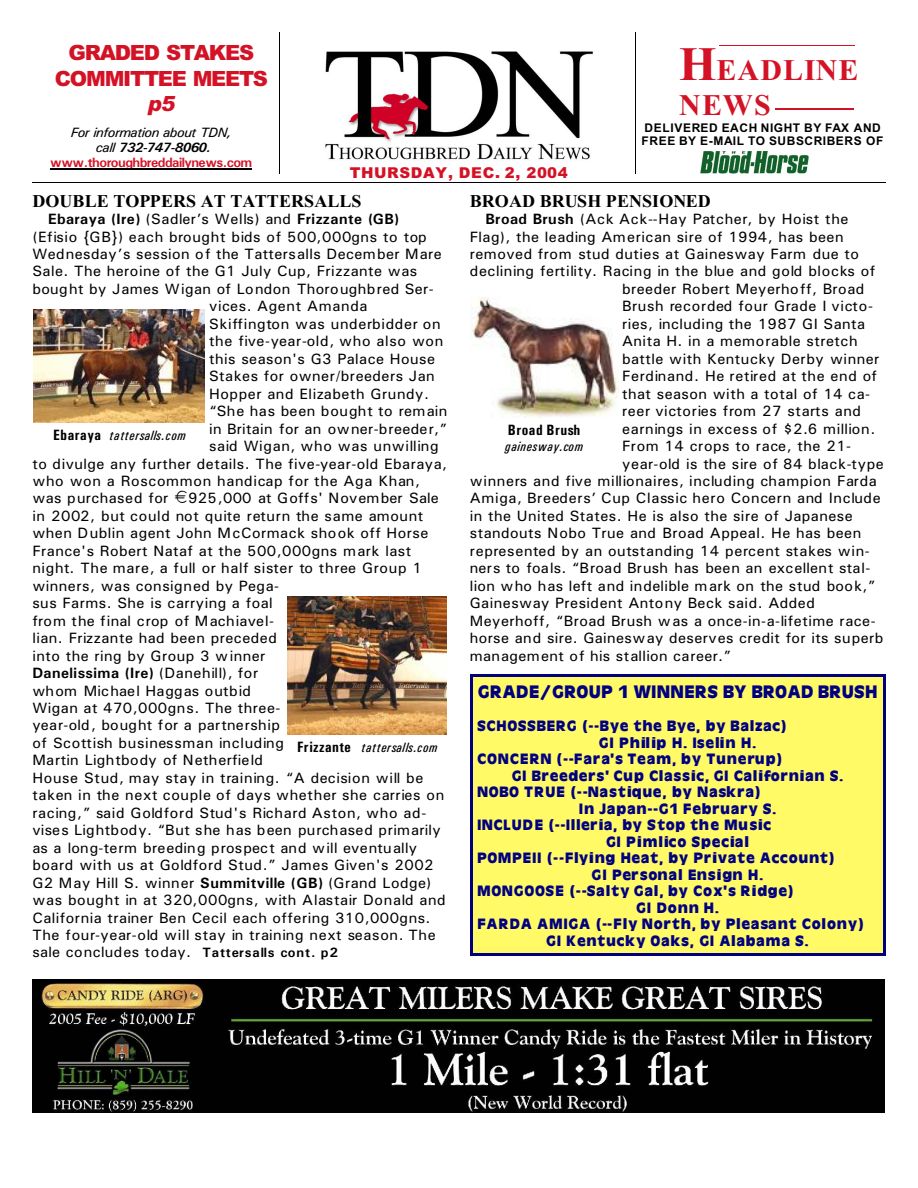
<style>
.page{position:relative;width:918px;height:1188px;background:#fff}
.page>*{position:absolute;margin:0;border:0;box-sizing:border-box;transform-origin:0 0}
.t1{font:700 30px/34.5px "Times New Roman";letter-spacing:.035em;color:#d41226}
.t2{font:900 21px/25.2px "Arial";letter-spacing:-.06em;color:#d41226;text-align:center}
.t3{font:italic 900 21px "Arial";color:#d41226}
.t4{font:700 18px "Times New Roman";letter-spacing:.005em;color:#000}
.t5{font:900 18px "Antiquarian";color:#000080}
.t6{font:15px/17.4px "Univers";letter-spacing:.03em;color:#000}
.t7{font:900 15px "Antiquarian";letter-spacing:.04em;color:#000080}
.t8{font:italic 900 15px "Antiquarian";letter-spacing:.035em;color:#000080}
.t9{font:15px "Univers";letter-spacing:.01em;color:#000}
.t10{font:700 15px "Univers";letter-spacing:.03em;color:#000}
.t11{font:900 15px "Arial";letter-spacing:.04em;color:#d41226}
.t12{font:700 15px "Univers Condensed";letter-spacing:.03em;color:#000}
.t13{font:700 13.5px/15px "Univers";letter-spacing:-.04em;color:#d41226;text-align:center}
.t14{font:italic 13.5px "Univers Condensed";letter-spacing:.045em;color:#000}
.t15{font:700 12px/12.8px "Arial";letter-spacing:.045em;color:#000}
.s1{font-weight:400;font-style:italic;color:#000}
.s2{font-style:italic;color:#000}
.s3{font-size:48px}
.s4{font-weight:400}
.s5{font-weight:700;font-style:normal;font-size:15px}
.s6{font-weight:700}
.s7{font-weight:700;font-size:13.5px}
</style>
<div class="page">
<hr style="left:50px;top:169px;width:201px;height:1px;background:#000">
<img style="left:325px;top:51px;width:268px;height:109px">
<img style="left:700px;top:151px;width:108px;height:23px">
<hr style="left:719px;top:45px;width:136px;height:1px;background:#d41226">
<hr style="left:776px;top:109px;width:78px;height:1px;background:#d41226">
<hr style="left:280px;top:32px;width:1px;height:142px;background:#000">
<hr style="left:635px;top:32px;width:1px;height:142px;background:#000">
<hr style="left:32px;top:183px;width:853px;height:1px;background:#000">
<img style="left:32px;top:979px;width:852px;height:134px">
<img style="left:288px;top:597px;width:159px;height:138px">
<img style="left:34px;top:309px;width:171px;height:114px">
<img style="left:470px;top:297px;width:149px;height:121px">
<div style="left:470px;top:674px;width:415px;height:282px;background:#fffa66"></div>
<hr style="left:470px;top:674px;width:3px;height:282px;background:#000080">
<hr style="left:883px;top:674px;width:2px;height:282px;background:#000080">
<hr style="left:470px;top:674px;width:415px;height:3px;background:#000080">
<hr style="left:470px;top:953px;width:415px;height:3px;background:#000080">
<h2 class="t2" style="left:55px;top:43px;width:215px">GRADED STAKES<br>COMMITTEE MEETS</h2>
<h2 class="t3" style="left:148px;top:95px;width:28px">p5</h2>
<p class="t13" style="left:50px;top:126px;width:204px"><span class="s1">For information about TDN,<br>call</span> <span class="s2">732-747-8060. </span>www.thoroughbreddailynews.com</p>
<p class="t11" style="left:350px;top:168px;width:220px">THURSDAY, DEC. 2, 2004</p>
<h1 class="t1" style="left:679px;top:56px;width:181px"><span class="s3">H</span>EADLINE<br>NEWS</h1>
<p class="t15" style="left:641px;top:123px;width:244px">DELIVERED EACH NIGHT BY FAX AND<br>FREE BY E-MAIL TO SUBSCRIBERS OF</p>
<p class="t4" style="left:32px;top:195px;width:331px">DOUBLE TOPPERS AT TATTERSALLS</p>
<p class="t10" style="left:48px;top:214px;width:353px">Ebaraya (Ire) <span class="s4">(Sadler’s Wells) and</span> Frizzante (GB)</p>
<p class="t6" style="left:32px;top:229px;width:396px">(Efisio {GB}) each brought bids of 500,000gns to top</p>
<p class="t6" style="left:32px;top:246px;width:411px">Wednesday’s session of the Tattersalls December Mare</p>
<p class="t6" style="left:32px;top:264px;width:386px">Sale. The heroine of the G1 July Cup, Frizzante was</p>
<p class="t6" style="left:32px;top:281px;width:403px">bought by James Wigan of London Thoroughbred Ser-</p>
<p class="t6" style="left:209px;top:299px;width:160px">vices. Agent Amanda</p>
<p class="t6" style="left:209px;top:316px;width:233px">Skiffington was underbidder on</p>
<p class="t6" style="left:209px;top:334px;width:236px">the five-year-old, who also won</p>
<p class="t6" style="left:209px;top:351px;width:227px">this season's G3 Palace House</p>
<p class="t6" style="left:209px;top:369px;width:227px">Stakes for owner/breeders Jan</p>
<p class="t6" style="left:209px;top:386px;width:221px">Hopper and Elizabeth Grundy.</p>
<p class="t9" style="left:209px;top:406px;width:240px">“She has been bought to remain</p>
<p class="t6" style="left:209px;top:421px;width:239px">in Britain for an owner-breeder,”</p>
<p class="t6" style="left:209px;top:439px;width:231px">said Wigan, who was unwilling</p>
<p class="t6" style="left:32px;top:456px;width:416px">to divulge any further details. The five-year-old Ebaraya,</p>
<p class="t6" style="left:32px;top:473px;width:389px">who won a Roscommon handicap for the Aga Khan,</p>
<p class="t6" style="left:32px;top:491px;width:138px">was purchased for</p>
<p class="t14" style="left:53px;top:431px;width:134px"><span class="s5">Ebaraya</span> tattersalls.com</p>
<p class="t6" style="left:32px;top:491px;width:415px;text-indent:156px">925,000 at Goffs' November Sale in 2002, but could not quite return the same amount when Dublin agent John McCormack shook off Horse France's Robert Nataf at the 500,000gns mark last night. The mare, a full or half sister to three Group 1 winners, was consigned by Pega-<br>sus Farms. She is carrying a foal<br>from the final crop of Machiavel-<br>lian. Frizzante had been preceded<br>into the ring by Group 3 winner<br><span class="s6">Danelissima (Ire)</span> (Danehill), for<br>whom Michael Haggas outbid<br>Wigan at 470,000gns. The three-<br>year-old, bought for a partnership<br>of Scottish businessman including<br>Martin Lightbody of Netherfield<br>House Stud, may stay in training. “A decision will be taken in the next couple of days whether she carries on racing,” said Goldford Stud's Richard Aston, who ad&shy;vises Lightbody. “But she has been purchased primarily as a long-term breeding prospect and will eventually board with us at Goldford Stud.” James Given's 2002<br>G2 May Hill S. winner <span class="s6">Summitville (GB)</span> (Grand Lodge) was bought in at 320,000gns, with Alastair Donald and California trainer Ben Cecil each offering 310,000gns.<br>The four-year-old will stay in training next season. The sale concludes today. <span class="s7">Tattersalls cont. p2</span></p>
<p class="t14" style="left:297px;top:743px;width:142px"><span class="s5">Frizzante</span> tattersalls.com</p>
<p class="t4" style="left:470px;top:195px;width:243px">BROAD BRUSH PENSIONED</p>
<p class="t6" style="left:485px;top:212px;width:365px"><span class="s6">Broad Brush</span> (Ack Ack--Hay Patcher, by Hoist the</p>
<p class="t6" style="left:470px;top:229px;width:375px">Flag), the leading American sire of 1994, has been</p>
<p class="t6" style="left:470px;top:246px;width:391px">removed from stud duties at Gainesway Farm due to</p>
<p class="t6" style="left:470px;top:264px;width:407px">declining fertility. Racing in the blue and gold blocks of</p>
<p class="t6" style="left:622px;top:281px;width:244px">breeder Robert Meyerhoff, Broad</p>
<p class="t6" style="left:622px;top:299px;width:252px">Brush recorded four Grade I victo-</p>
<p class="t6" style="left:622px;top:316px;width:245px">ries, including the 1987 GI Santa</p>
<p class="t6" style="left:622px;top:334px;width:237px">Anita H. in a memorable stretch</p>
<p class="t6" style="left:622px;top:351px;width:259px">battle with Kentucky Derby winner</p>
<p class="t6" style="left:622px;top:369px;width:256px">Ferdinand. He retired at the end of</p>
<p class="t6" style="left:622px;top:386px;width:250px">that season with a total of 14 ca-</p>
<p class="t6" style="left:622px;top:404px;width:241px">reer victories from 27 starts and</p>
<p class="t6" style="left:622px;top:421px;width:255px">earnings in excess of $2.6 million.</p>
<p class="t6" style="left:622px;top:439px;width:231px">From 14 crops to race, the 21-</p>
<p class="t6" style="left:622px;top:456px;width:263px">year-old is the sire of 84 black-type</p>
<p class="t6" style="left:470px;top:473px;width:409px">winners and five millionaires, including champion Farda</p>
<p class="t6" style="left:470px;top:491px;width:413px">Amiga, Breeders’ Cup Classic hero Concern and Include</p>
<p class="t6" style="left:470px;top:508px;width:385px">in the United States. He is also the sire of Japanese</p>
<p class="t6" style="left:470px;top:526px;width:393px">standouts Nobo True and Broad Appeal. He has been</p>
<p class="t6" style="left:470px;top:543px;width:402px">represented by an outstanding 14 percent stakes win-</p>
<p class="t9" style="left:470px;top:563px;width:402px">ners to foals. “Broad Brush has been an excellent stal-</p>
<p class="t6" style="left:470px;top:578px;width:407px">lion who has left and indelible mark on the stud book,”</p>
<p class="t6" style="left:470px;top:596px;width:347px">Gainesway President Antony Beck said. Added</p>
<p class="t6" style="left:470px;top:613px;width:407px">Meyerhoff, “Broad Brush was a once-in-a-lifetime race-</p>
<p class="t6" style="left:470px;top:631px;width:415px">horse and sire. Gainesway deserves credit for its superb</p>
<p class="t6" style="left:470px;top:648px;width:263px">management of his stallion career.”</p>
<p class="t12" style="left:508px;top:425px;width:74px">Broad Brush</p>
<p class="t14" style="left:505px;top:442px;width:79px">gainesway.com</p>
<p class="t5" style="left:478px;top:685px;width:402px">GRADE/GROUP 1 WINNERS BY BROAD BRUSH</p>
<p class="t7" style="left:477px;top:720px;width:312px">SCHOSSBERG (--Bye the Bye, by Balzac)</p>
<p class="t8" style="left:599px;top:737px;width:159px">GI Philip H. Iselin H.</p>
<p class="t7" style="left:477px;top:753px;width:307px">CONCERN (--Fara’s Team, by Tunerup)</p>
<p class="t8" style="left:512px;top:770px;width:333px">GI Breeders’ Cup Classic, GI Californian S.</p>
<p class="t7" style="left:477px;top:786px;width:286px">NOBO TRUE (--Nastique, by Naskra)</p>
<p class="t8" style="left:579px;top:803px;width:199px">In Japan--G1 February S.</p>
<p class="t7" style="left:477px;top:819px;width:296px">INCLUDE (--Illeria, by Stop the Music</p>
<p class="t8" style="left:606px;top:836px;width:145px">GI Pimlico Special</p>
<p class="t7" style="left:477px;top:852px;width:359px">POMPEII (--Flying Heat, by Private Account)</p>
<p class="t8" style="left:592px;top:869px;width:173px">GI Personal Ensign H.</p>
<p class="t7" style="left:477px;top:885px;width:319px">MONGOOSE (--Salty Gal, by Cox’s Ridge)</p>
<p class="t8" style="left:636px;top:902px;width:85px">GI Donn H.</p>
<p class="t7" style="left:477px;top:918px;width:389px">FARDA AMIGA (--Fly North, by Pleasant Colony)</p>
<p class="t8" style="left:546px;top:935px;width:264px">GI Kentucky Oaks, GI Alabama S.</p>
</div>
